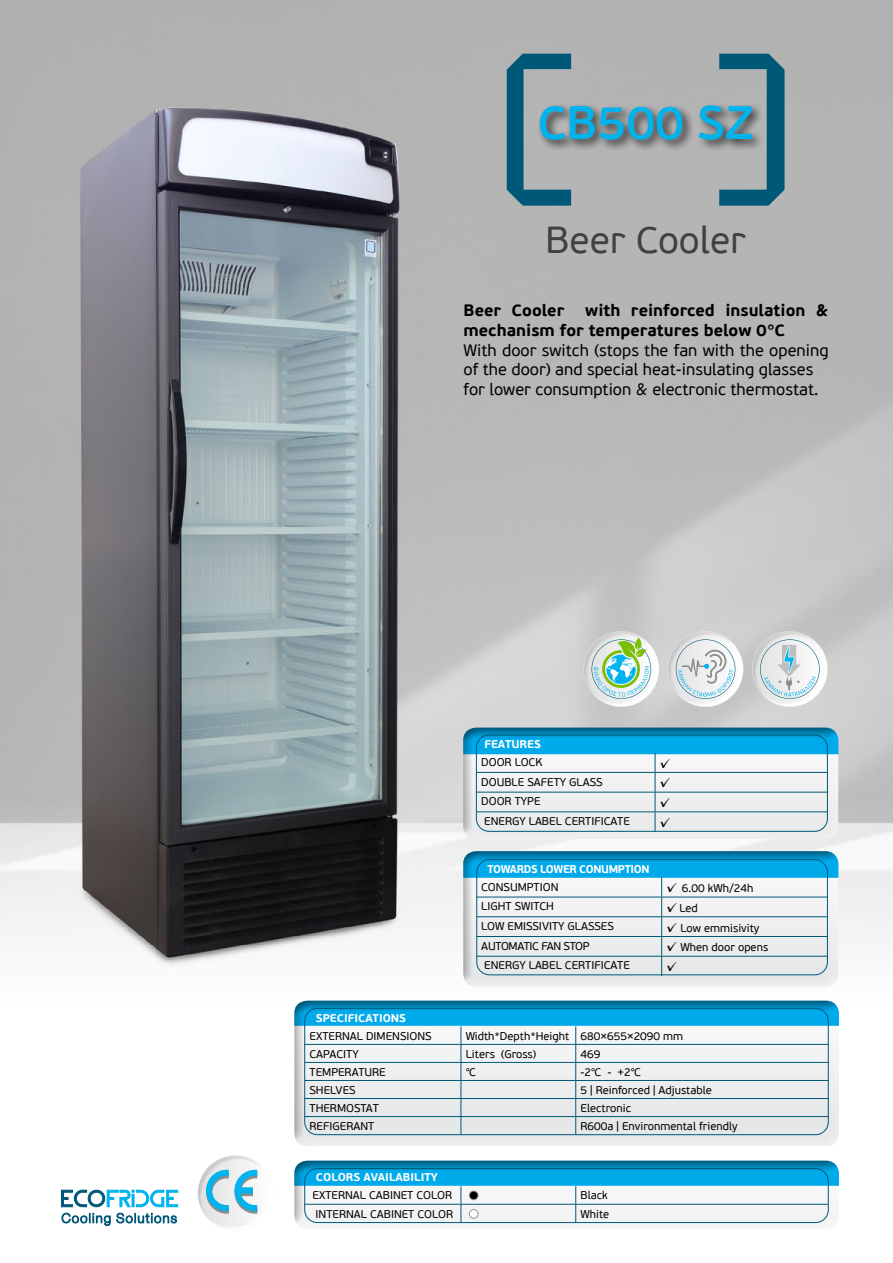
<style>
.page{position:relative;width:893px;height:1263px;background:#fff}
.page>*{position:absolute;margin:0;border:0;box-sizing:border-box;transform-origin:0 0}
.t1{font:600 46.8px "PF Beau Sans Pro";color:#00b3ed}
.t2{font:37.5px "PF Beau Sans Pro";color:#414042}
.t3{font:16.5px/19.8px "PF Beau Sans Pro";color:#000}
.t4{font:700 16.5px/19.8px "PF Beau Sans Pro";color:#000}
.t5{font:13.5px "PF Beau Sans Pro";color:#000}
.t6{font:11.25px "PF Beau Sans Pro";color:#000}
.t7{font:700 11.25px "PF Beau Sans Pro";color:#fff}
.t8{font:700 11.25px "PF Beau Sans Pro";letter-spacing:-.03em;color:#fff}
.t9{font:11.25px "PF Beau Sans Pro";letter-spacing:-.03em;color:#000}
.s1{font-size:13.5px}
</style>
<div class="page">
<img style="left:0;top:0;width:893px;height:1226px">
<div style="left:283px;top:989px;width:562px;height:158px;background:#000;opacity:.75"></div>
<div style="left:289px;top:1161px;width:561px;height:69px;background:#fff"></div>
<div style="left:283px;top:1149px;width:562px;height:80px;background:#000;opacity:.75"></div>
<div style="left:452px;top:716px;width:393px;height:123px;background:#000;opacity:.75"></div>
<div style="left:452px;top:840px;width:392px;height:147px;background:#eee"></div>
<svg style="left:752px;top:631px;width:76px;height:76px"></svg>
<svg style="left:668px;top:631px;width:75px;height:76px"></svg>
<svg style="left:463px;top:728px;width:375px;height:103px"></svg>
<hr style="left:476px;top:772px;width:179px;height:1px;background:#005878">
<hr style="left:655px;top:772px;width:173px;height:1px;background:#005878">
<hr style="left:476px;top:792px;width:179px;height:1px;background:#005878">
<hr style="left:655px;top:792px;width:173px;height:1px;background:#005878">
<hr style="left:476px;top:811px;width:179px;height:1px;background:#005878">
<hr style="left:655px;top:811px;width:173px;height:1px;background:#005878">
<svg style="left:463px;top:851px;width:375px;height:125px"></svg>
<hr style="left:476px;top:897px;width:186px;height:1px;background:#005878">
<hr style="left:662px;top:897px;width:166px;height:1px;background:#005878">
<hr style="left:476px;top:916px;width:186px;height:1px;background:#005878">
<hr style="left:662px;top:916px;width:166px;height:1px;background:#005878">
<hr style="left:476px;top:936px;width:186px;height:1px;background:#005878">
<hr style="left:662px;top:936px;width:166px;height:1px;background:#005878">
<hr style="left:476px;top:956px;width:186px;height:1px;background:#005878">
<hr style="left:662px;top:956px;width:166px;height:1px;background:#005878">
<svg style="left:583px;top:631px;width:76px;height:76px"></svg>
<svg style="left:294px;top:1001px;width:545px;height:133px"></svg>
<hr style="left:305px;top:1044px;width:156px;height:1px;background:#005878">
<hr style="left:461px;top:1044px;width:115px;height:1px;background:#005878">
<hr style="left:576px;top:1044px;width:253px;height:1px;background:#005878">
<hr style="left:305px;top:1062px;width:156px;height:1px;background:#005878">
<hr style="left:461px;top:1062px;width:115px;height:1px;background:#005878">
<hr style="left:576px;top:1062px;width:253px;height:1px;background:#005878">
<hr style="left:305px;top:1080px;width:156px;height:1px;background:#005878">
<hr style="left:461px;top:1080px;width:115px;height:1px;background:#005878">
<hr style="left:576px;top:1080px;width:253px;height:1px;background:#005878">
<hr style="left:305px;top:1098px;width:156px;height:1px;background:#005878">
<hr style="left:461px;top:1098px;width:115px;height:1px;background:#005878">
<hr style="left:576px;top:1098px;width:253px;height:1px;background:#005878">
<hr style="left:305px;top:1116px;width:156px;height:1px;background:#005878">
<hr style="left:461px;top:1116px;width:115px;height:1px;background:#005878">
<hr style="left:576px;top:1116px;width:253px;height:1px;background:#005878">
<svg style="left:294px;top:1161px;width:545px;height:61px"></svg>
<hr style="left:305px;top:1204px;width:156px;height:1px;background:#005878">
<hr style="left:461px;top:1204px;width:115px;height:1px;background:#005878">
<hr style="left:576px;top:1204px;width:252px;height:1px;background:#005878">
<div style="left:469px;top:1191px;width:9px;height:9px;background:#000;border-radius:50%"></div>
<div style="left:469px;top:1191px;width:9px;height:9px;border:1px solid #939598;border-radius:50%"></div>
<div style="left:469px;top:1209px;width:9px;height:9px;background:#fff;border-radius:50%"></div>
<div style="left:469px;top:1209px;width:9px;height:9px;border:1px solid #939598;border-radius:50%"></div>
<svg style="left:507px;top:54px;width:64px;height:152px;background:#5f8998"></svg>
<svg style="left:719px;top:54px;width:65px;height:152px;background:#588595"></svg>
<div style="left:536px;top:102px;width:228px;height:50px;background:#000;opacity:.75"></div>
<svg style="left:197px;top:1155px;width:76px;height:73px"></svg>
<svg style="left:61px;top:1190px;width:117px;height:17px"></svg>
<svg style="left:62px;top:1213px;width:48px;height:12px"></svg>
<svg style="left:117px;top:1213px;width:60px;height:10px"></svg>
<h1 class="t1" style="left:537px;top:95px;width:218px">CB500 SZ</h1>
<h2 class="t2" style="left:545px;top:218px;width:202px">Beer Cooler</h2>
<h3 class="t4" style="left:463px;top:301px;width:367px;text-indent:122px">with reinforced insulation &amp; mechanism for temperatures below 0°C</h3>
<h3 class="t3" style="left:463px;top:340px;width:367px">With door switch (stops the fan with the opening of the door) and special heat-insulating glasses for lower consumption &amp; electronic thermostat.</h3>
<h3 class="t4" style="left:463px;top:301px;width:102px">Beer Cooler</h3>
<p class="t7" style="left:484px;top:737px;width:58px">FEATURES</p>
<p class="t6" style="left:481px;top:755px;width:63px">DOOR LOCK</p>
<p class="t5" style="left:660px;top:755px;width:12px">✓</p>
<p class="t6" style="left:481px;top:775px;width:123px">DOUBLE SAFETY GLASS</p>
<p class="t5" style="left:660px;top:775px;width:12px">✓</p>
<p class="t6" style="left:481px;top:795px;width:61px">DOOR TYPE</p>
<p class="t5" style="left:660px;top:795px;width:12px">✓</p>
<p class="t6" style="left:484px;top:815px;width:147px">ENERGY LABEL CERTIFICATE</p>
<p class="t5" style="left:660px;top:814px;width:12px">✓</p>
<p class="t8" style="left:487px;top:862px;width:164px">TOWARDS LOWER CONUMPTION</p>
<p class="t6" style="left:481px;top:880px;width:79px">CONSUMPTION</p>
<p class="t6" style="left:666px;top:882px;width:89px"><span class="s1">✓</span> 6.00 kWh/24h</p>
<p class="t6" style="left:481px;top:900px;width:74px">LIGHT SWITCH</p>
<p class="t6" style="left:666px;top:902px;width:33px"><span class="s1">✓</span> Led</p>
<p class="t6" style="left:481px;top:920px;width:134px">LOW EMISSIVITY GLASSES</p>
<p class="t6" style="left:666px;top:921px;width:94px"><span class="s1">✓</span> Low emmisivity</p>
<p class="t9" style="left:481px;top:939px;width:110px">AUTOMATIC FAN STOP</p>
<p class="t6" style="left:666px;top:941px;width:103px"><span class="s1">✓</span> When door opens</p>
<p class="t6" style="left:484px;top:959px;width:147px">ENERGY LABEL CERTIFICATE</p>
<p class="t5" style="left:666px;top:959px;width:12px">✓</p>
<p class="t7" style="left:316px;top:1011px;width:92px">SPECIFICATIONS</p>
<p class="t6" style="left:309px;top:1029px;width:124px">EXTERNAL DIMENSIONS</p>
<p class="t6" style="left:466px;top:1029px;width:219px">Width*Depth*Height 680×655×2090 mm</p>
<p class="t6" style="left:310px;top:1047px;width:51px">CAPACITY</p>
<p class="t6" style="left:466px;top:1047px;width:72px">Liters (Gross)</p>
<p class="t6" style="left:581px;top:1047px;width:21px">469</p>
<p class="t6" style="left:310px;top:1065px;width:78px">TEMPERATURE</p>
<p class="t6" style="left:466px;top:1065px;width:12px">℃</p>
<p class="t6" style="left:581px;top:1065px;width:62px">-2℃ - +2℃</p>
<p class="t6" style="left:310px;top:1083px;width:48px">SHELVES</p>
<p class="t6" style="left:581px;top:1083px;width:133px">5 | Reinforced | Adjustable</p>
<p class="t6" style="left:310px;top:1101px;width:71px">THERMOSTAT</p>
<p class="t6" style="left:581px;top:1101px;width:52px">Electronic</p>
<p class="t6" style="left:310px;top:1119px;width:66px">REFIGERANT</p>
<p class="t6" style="left:581px;top:1119px;width:159px">R600a | Environmental friendly</p>
<p class="t7" style="left:316px;top:1170px;width:123px">COLORS AVAILABILITY</p>
<p class="t6" style="left:313px;top:1189px;width:141px">EXTERNAL CABINET COLOR</p>
<p class="t6" style="left:581px;top:1189px;width:29px">Black</p>
<p class="t6" style="left:316px;top:1207px;width:139px">INTERNAL CABINET COLOR</p>
<p class="t6" style="left:581px;top:1207px;width:30px">White</p>
</div>
